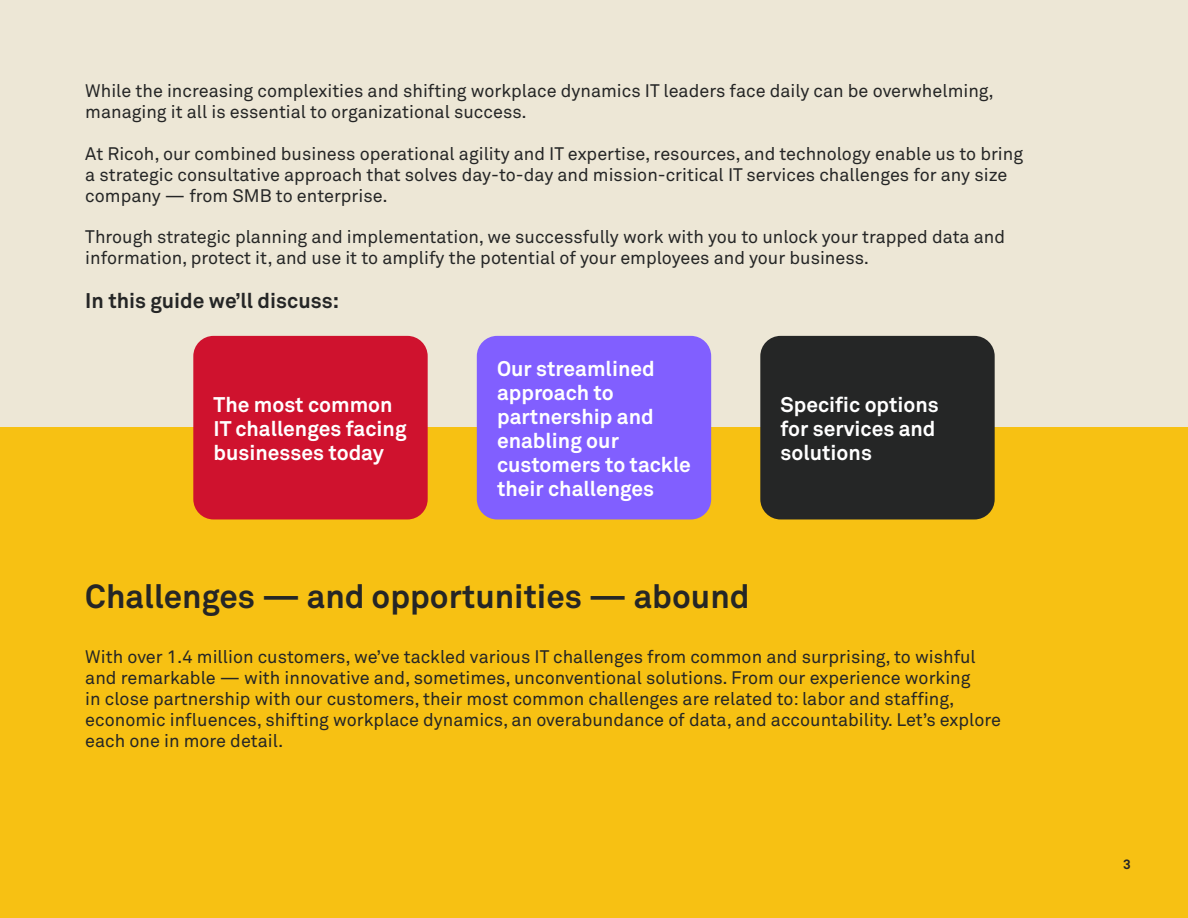
<style>
.page{position:relative;width:1188px;height:918px;background:#ede7d6}
.page>*{position:absolute;margin:0;border:0;box-sizing:border-box;transform-origin:0 0}
.Standard_Heading_Bla{font:700 33px "Akkurat Pro";color:#252626}
.Standard_Body_Copy_B{font:700 21px/24px "Akkurat Pro";color:#fff}
.Standard_Body_Copy_B-2{font:700 21px "Akkurat Pro";color:#252626}
.Standard_Body_Copy_B-3{font:18px/21px "Akkurat Pro";color:#252626}
.Standard_Subheading{font:700 13.5px "Akkurat Pro";color:#252626}
</style>
<div class="page">
<div style="left:0;top:428px;width:1188px;height:490px;background:#f7c113"></div>
<div style="left:193px;top:336px;width:235px;height:183px;background:#cf122e;border-radius:20px"></div>
<div style="left:477px;top:336px;width:234px;height:183px;background:#815fff;border-radius:20px"></div>
<div style="left:760px;top:336px;width:235px;height:183px;background:#252626;border-radius:20px"></div>
<p class="Standard_Body_Copy_B-3" style="left:85px;top:81px;width:910px">While the increasing complexities and shifting workplace dynamics IT leaders face daily can be overwhelming, managing it all is essential to organizational success.</p>
<p class="Standard_Body_Copy_B-3" style="left:85px;top:143px;width:939px">At Ricoh, our combined business operational agility and IT expertise, resources, and technology enable us to bring a strategic consultative approach that solves day-to-day and mission-critical IT services challenges for any size company — from SMB to enterprise.</p>
<p class="Standard_Body_Copy_B-3" style="left:85px;top:226px;width:921px">Through strategic planning and implementation, we successfully work with you to unlock your trapped data and information, protect it, and use it to amplify the potential of your employees and your business.</p>
<p class="Standard_Body_Copy_B-2" style="left:85px;top:288px;width:256px">In this guide we’ll discuss:</p>
<p class="Standard_Body_Copy_B" style="left:214px;top:392px;width:195px">The most common<br>IT challenges facing businesses today</p>
<p class="Standard_Body_Copy_B" style="left:497px;top:356px;width:195px">Our streamlined approach to partnership and enabling our customers to tackle their challenges</p>
<p class="Standard_Body_Copy_B" style="left:781px;top:392px;width:160px">Specific options for services and solutions</p>
<p class="Standard_Heading_Bla" style="left:85px;top:576px;width:666px">Challenges — and opportunities — abound</p>
<p class="Standard_Body_Copy_B-3" style="left:85px;top:647px;width:917px">With over 1.4 million customers, we’ve tackled various IT challenges from common and surprising, to wishful and remarkable — with innovative and, sometimes, unconventional solutions. From our experience working<br>in close partnership with our customers, their most common challenges are related to: labor and staffing, economic influences, shifting workplace dynamics, an overabundance of data, and accountability. Let’s explore each one in more detail.</p>
<p class="Standard_Subheading" style="left:1123px;top:856px;width:9px">3</p>
</div>
